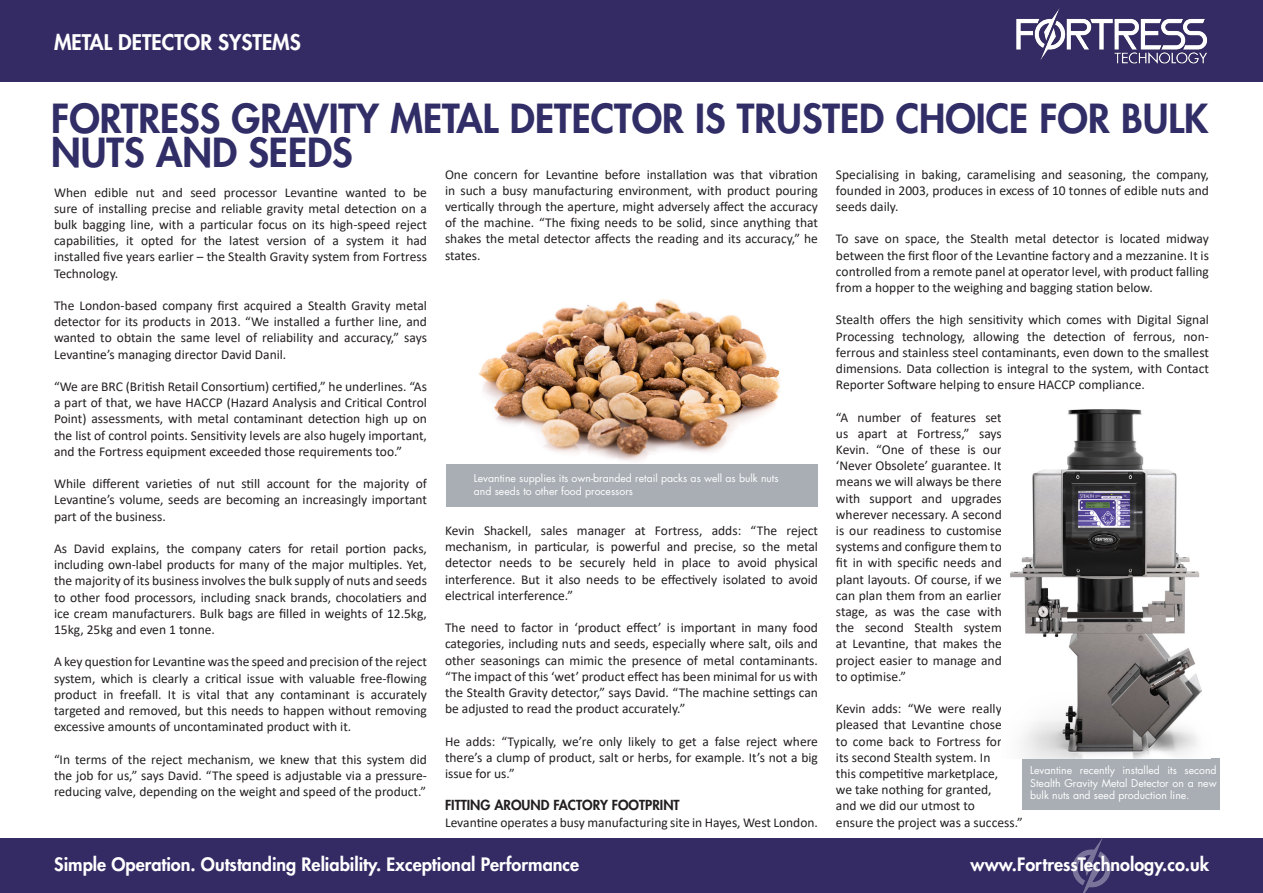
<style>
.page{position:relative;width:1263px;height:893px;background:#fff}
.page>*{position:absolute;margin:0;border:0;box-sizing:border-box;transform-origin:0 0}
.t1{font:800 39px/34.5px "Futura";color:#302d67}
.t2{font:800 21px "Futura";color:#fff}
.t3{font:800 18px "Futura";color:#fff}
.t4{font:13.5px/16.2px "Calibri";color:#231f20;text-align:justify}
.t5{font:800 13.5px "Futura";color:#231f20}
.t6{font:10.5px/12.6px "Futura";color:#fff;text-align:justify}
</style>
<div class="page">
<div style="left:0;top:0;width:1263px;height:81px;background:#342b65"></div>
<div style="left:0;top:839px;width:1263px;height:54px;background:#342b65"></div>
<img style="left:1016px;top:8px;width:191px;height:56px">
<img style="left:479px;top:299px;width:301px;height:162px">
<div style="left:1022px;top:759px;width:198px;height:51px;background:#a8aeb4"></div>
<div style="left:446px;top:464px;width:372px;height:43px;background:#a8aeb4"></div>
<img style="left:1071px;top:838px;width:40px;height:55px">
<img style="left:1010px;top:409px;width:192px;height:350px">
<p class="t2" style="left:54px;top:29px;width:248px">METAL DETECTOR SYSTEMS</p>
<p class="t1" style="left:51px;top:101px;width:1158px">FORTRESS GRAVITY METAL DETECTOR IS TRUSTED CHOICE FOR BULK<br>NUTS AND SEEDS</p>
<p class="t4" style="left:54px;top:184px;width:374px">When edible nut and seed processor Levantine wanted to be sure of installing precise and reliable gravity metal detection on a bulk bagging line, with a particular focus on its high-speed reject capabilities, it opted for the latest version of a system it had installed five years earlier – the Stealth Gravity system from Fortress Technology.</p>
<p class="t4" style="left:54px;top:297px;width:374px">The London-based company first acquired a Stealth Gravity metal detector for its products in 2013. “We installed a further line, and wanted to obtain the same level of reliability and accuracy,” says Levantine’s managing director David Danil.</p>
<p class="t4" style="left:54px;top:378px;width:374px">“We are BRC (British Retail Consortium) certified,” he underlines. “As a part of that, we have HACCP (Hazard Analysis and Critical Control Point) assessments, with metal contaminant detection high up on the list of control points. Sensitivity levels are also hugely important, and the Fortress equipment exceeded those requirements too.”</p>
<p class="t4" style="left:54px;top:475px;width:374px">While different varieties of nut still account for the majority of Levantine’s volume, seeds are becoming an increasingly important part of the business.</p>
<p class="t4" style="left:54px;top:540px;width:374px">As David explains, the company caters for retail portion packs, including own-label products for many of the major multiples. Yet, the majority of its business involves the bulk supply of nuts and seeds to other food processors, including snack brands, chocolatiers and ice cream manufacturers. Bulk bags are filled in weights of 12.5kg, 15kg, 25kg and even 1 tonne.</p>
<p class="t4" style="left:54px;top:653px;width:374px">A key question for Levantine was the speed and precision of the reject system, which is clearly a critical issue with valuable free-flowing product in freefall. It is vital that any contaminant is accurately targeted and removed, but this needs to happen without removing excessive amounts of uncontaminated product with it.</p>
<p class="t4" style="left:54px;top:751px;width:374px">“In terms of the reject mechanism, we knew that this system did the job for us,” says David. “The speed is adjustable via a pressure&shy;reducing valve, depending on the weight and speed of the product.”</p>
<p class="t4" style="left:445px;top:166px;width:374px">One concern for Levantine before installation was that vibration in such a busy manufacturing environment, with product pouring vertically through the aperture, might adversely affect the accuracy of the machine. “The fixing needs to be solid, since anything that shakes the metal detector affects the reading and its accuracy,” he states.</p>
<p class="t4" style="left:836px;top:166px;width:374px">Specialising in baking, caramelising and seasoning, the company, founded in 2003, produces in excess of 10 tonnes of edible nuts and seeds daily.</p>
<p class="t4" style="left:836px;top:230px;width:374px">To save on space, the Stealth metal detector is located midway between the first floor of the Levantine factory and a mezzanine. It is controlled from a remote panel at operator level, with product falling from a hopper to the weighing and bagging station below.</p>
<p class="t4" style="left:836px;top:311px;width:374px">Stealth offers the high sensitivity which comes with Digital Signal Processing technology, allowing the detection of ferrous, non&shy;ferrous and stainless steel contaminants, even down to the smallest dimensions. Data collection is integral to the system, with Contact Reporter Software helping to ensure HACCP compliance.</p>
<p class="t4" style="left:836px;top:409px;width:167px">“A number of features set us apart at Fortress,” says Kevin. “One of these is our ‘Never Obsolete’ guarantee. It means we will always be there with support and upgrades wherever necessary. A second is our readiness to customise systems and configure them to fit in with specific needs and plant layouts. Of course, if we can plan them from an earlier stage, as was the case with the second Stealth system at Levantine, that makes the project easier to manage and to optimise.”</p>
<p class="t4" style="left:836px;top:700px;width:167px">Kevin adds: “We were really pleased that Levantine chose to come back to Fortress for its second Stealth system. In</p>
<p class="t4" style="left:836px;top:765px;width:164px">this competitive marketplace,</p>
<p class="t4" style="left:836px;top:781px;width:157px">we take nothing for granted,</p>
<p class="t4" style="left:836px;top:797px;width:141px">and we did our utmost to</p>
<p class="t4" style="left:836px;top:814px;width:188px">ensure the project was a success.”</p>
<p class="t6" style="left:474px;top:472px;width:306px">Levantine supplies its own-branded retail packs as well as bulk nuts and seeds to other food processors</p>
<p class="t4" style="left:445px;top:522px;width:374px">Kevin Shackell, sales manager at Fortress, adds: “The reject mechanism, in particular, is powerful and precise, so the metal detector needs to be securely held in place to avoid physical interference. But it also needs to be effectively isolated to avoid electrical interference.”</p>
<p class="t4" style="left:445px;top:619px;width:374px">The need to factor in ‘product effect’ is important in many food categories, including nuts and seeds, especially where salt, oils and other seasonings can mimic the presence of metal contaminants. “The impact of this ‘wet’ product effect has been minimal for us with the Stealth Gravity detector,” says David. “The machine settings can be adjusted to read the product accurately.”</p>
<p class="t4" style="left:445px;top:733px;width:374px">He adds: “Typically, we’re only likely to get a false reject where there’s a clump of product, salt or herbs, for example. It’s not a big issue for us.”</p>
<p class="t5" style="left:445px;top:797px;width:236px">FITTING AROUND FACTORY FOOTPRINT</p>
<p class="t4" style="left:445px;top:814px;width:374px">Levantine operates a busy manufacturing site in Hayes, West London.</p>
<p class="t6" style="left:1030px;top:764px;width:188px">Levantine recently installed its second Stealth Gravity Metal Detector on a new bulk nuts and seed production line.</p>
<p class="t3" style="left:54px;top:853px;width:526px">Simple Operation. Outstanding Reliability. Exceptional Performance</p>
<p class="t3" style="left:970px;top:853px;width:240px">www.FortressTechnology.co.uk</p>
</div>
